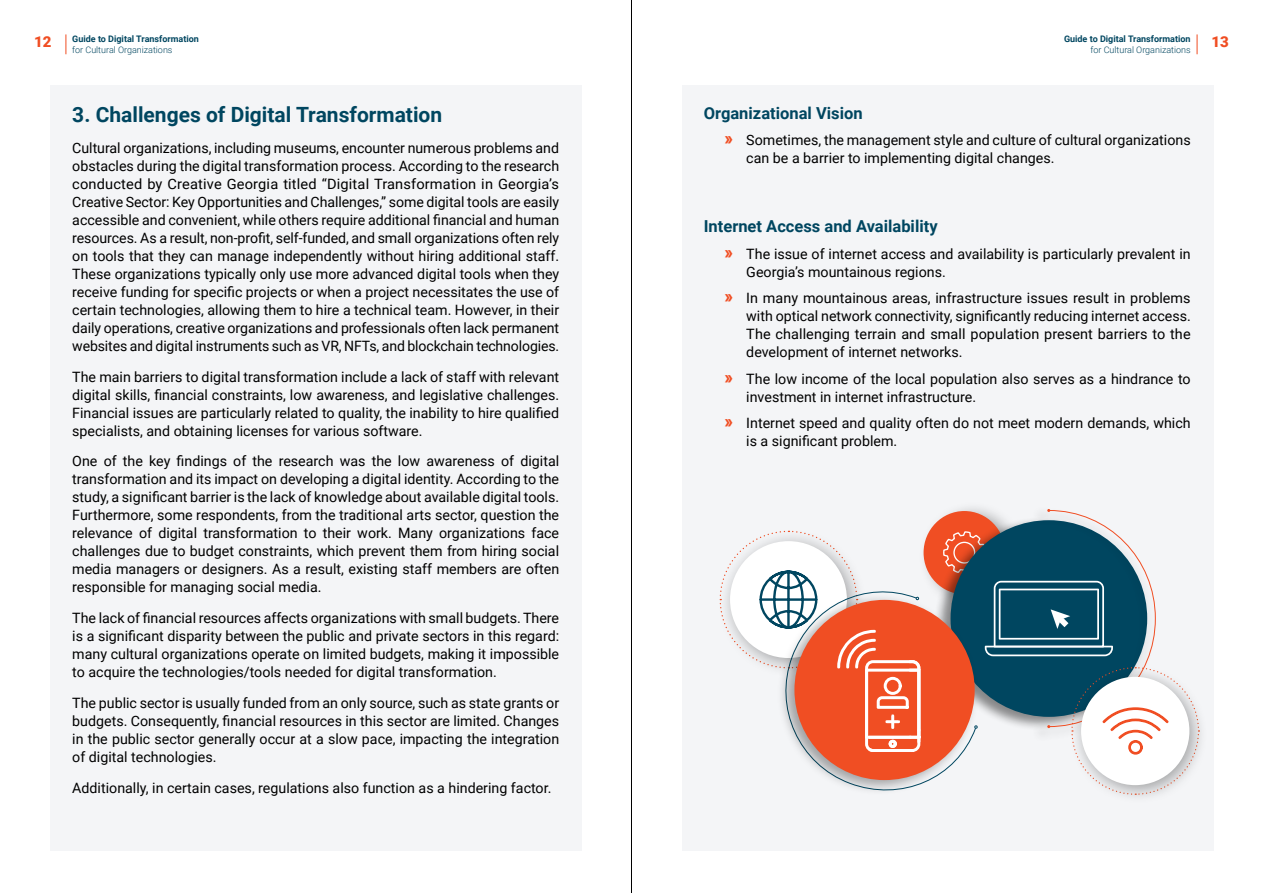
<style>
.page{position:relative;width:1263px;height:893px;background:#fff}
.page>*{position:absolute;margin:0;border:0;box-sizing:border-box;transform-origin:0 0}
.t1{font:700 21px "Roboto";color:#004660}
.t2{font:700 16.5px "Roboto";color:#004660}
.t3{font:900 15px "Roboto";color:#f04e23}
.t4{font:14.25px/18px "Roboto";color:#000;text-align:justify}
.t5{font:700 9px "Roboto";color:#004660}
.t6{font:300 9px "Roboto";color:#004660}
.s1{font-family:"Nexa";font-weight:700;font-size:16.5px;color:#f04e23}
</style>
<div class="page">
<svg style="left:1197px;top:34px;width:1px;height:20px"></svg>
<svg style="left:66px;top:34px;width:1px;height:20px"></svg>
<div style="left:682px;top:85px;width:532px;height:765px;background:#f4f5f7"></div>
<div style="left:50px;top:85px;width:531px;height:765px;background:#f4f5f7"></div>
<div style="left:923px;top:511px;width:82px;height:83px;background:#f04e23;border-radius:50%"></div>
<svg style="left:942px;top:509px;width:258px;height:286px"></svg>
<div style="left:776px;top:592px;width:203px;height:203px;background:#000;opacity:.35"></div>
<div style="left:794px;top:600px;width:181px;height:180px;background:#f04e23;border-radius:50%"></div>
<svg style="left:719px;top:530px;width:203px;height:223px"></svg>
<hr style="left:631px;top:0;width:1px;height:893px;background:#000">
<p class="t5" style="left:72px;top:33px;width:128px">Guide to Digital Transformation</p>
<p class="t6" style="left:72px;top:43px;width:102px">for Cultural Organizations</p>
<p class="t5" style="left:1064px;top:33px;width:128px">Guide to Digital Transformation</p>
<p class="t6" style="left:1090px;top:43px;width:102px">for Cultural Organizations</p>
<p class="t3" style="left:34px;top:31px;width:19px">12</p>
<p class="t3" style="left:1211px;top:31px;width:19px">13</p>
<h1 class="t1" style="left:72px;top:100px;width:371px">3. Challenges of Digital Transformation</h1>
<p class="t4" style="left:72px;top:138px;width:488px">Cultural organizations, including museums, encounter numerous problems and obstacles during the digital transformation process. According to the research conducted by Creative Georgia titled “Digital Transformation in Georgia’s Creative Sector: Key Opportunities and Challenges,” some digital tools are easily accessible and convenient, while others require additional financial and human resources. As a result, non-profit, self-funded, and small organizations often rely on tools that they can manage independently without hiring additional staff.<br>These organizations typically only use more advanced digital tools when they receive funding for specific projects or when a project necessitates the use of certain technologies, allowing them to hire a technical team. However, in their daily operations, creative organizations and professionals often lack permanent websites and digital instruments such as VR, NFTs, and blockchain technologies.</p>
<p class="t4" style="left:72px;top:367px;width:488px">The main barriers to digital transformation include a lack of staff with relevant digital skills, financial constraints, low awareness, and legislative challenges.<br>Financial issues are particularly related to quality, the inability to hire qualified specialists, and obtaining licenses for various software.</p>
<p class="t4" style="left:72px;top:452px;width:488px">One of the key findings of the research was the low awareness of digital transformation and its impact on developing a digital identity. According to the study, a significant barrier is the lack of knowledge about available digital tools.<br>Furthermore, some respondents, from the traditional arts sector, question the relevance of digital transformation to their work. Many organizations face challenges due to budget constraints, which prevent them from hiring social media managers or designers. As a result, existing staff members are often responsible for managing social media.</p>
<p class="t4" style="left:72px;top:608px;width:488px">The lack of financial resources affects organizations with small budgets. There is a significant disparity between the public and private sectors in this regard: many cultural organizations operate on limited budgets, making it impossible to acquire the technologies/tools needed for digital transformation.</p>
<p class="t4" style="left:72px;top:693px;width:488px">The public sector is usually funded from an only source, such as state grants or budgets. Consequently, financial resources in this sector are limited. Changes in the public sector generally occur at a slow pace, impacting the integration of digital technologies.</p>
<p class="t4" style="left:72px;top:778px;width:481px">Additionally, in certain cases, regulations also function as a hindering factor.</p>
<p class="t2" style="left:704px;top:101px;width:160px">Organizational Vision</p>
<p class="t4" style="left:746px;top:131px;width:446px;text-indent:-21px"><span class="s1">»</span> Sometimes, the management style and culture of cultural organizations can be a barrier to implementing digital changes.</p>
<p class="t2" style="left:704px;top:215px;width:235px">Internet Access and Availability</p>
<p class="t4" style="left:746px;top:244px;width:446px;text-indent:-21px"><span class="s1">»</span> The issue of internet access and availability is particularly prevalent in<br>Georgia’s mountainous regions.</p>
<p class="t4" style="left:746px;top:289px;width:446px;text-indent:-21px"><span class="s1">»</span> In many mountainous areas, infrastructure issues result in problems with optical network connectivity, significantly reducing internet access.<br>The challenging terrain and small population present barriers to the development of internet networks.</p>
<p class="t4" style="left:746px;top:369px;width:446px;text-indent:-21px"><span class="s1">»</span> The low income of the local population also serves as a hindrance to investment in internet infrastructure.</p>
<p class="t4" style="left:746px;top:414px;width:446px;text-indent:-21px"><span class="s1">»</span> Internet speed and quality often do not meet modern demands, which is a significant problem.</p>
</div>
